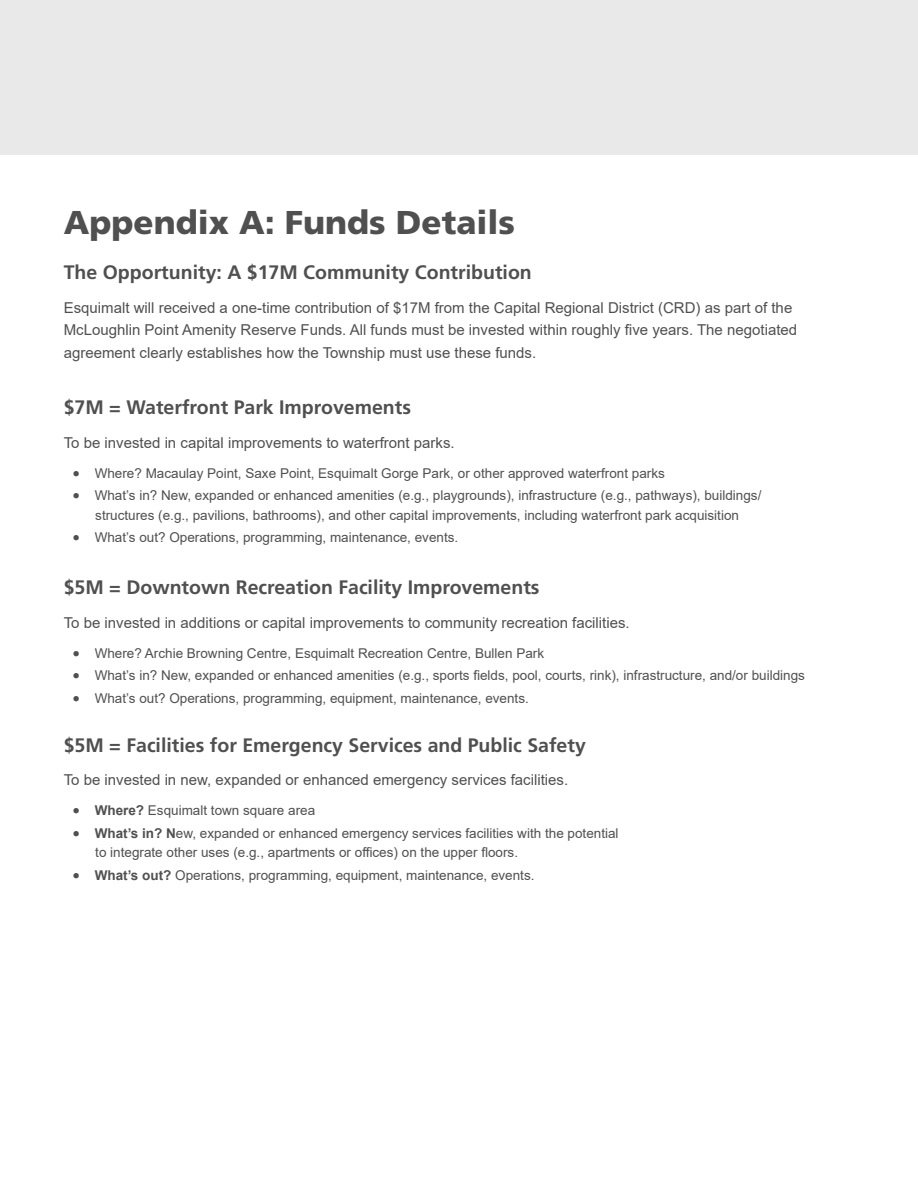
<style>
.page{position:relative;width:918px;height:1188px;background:#fff}
.page>*{position:absolute;margin:0;border:0;box-sizing:border-box;transform-origin:0 0}
.Basic{font:900 33px "Frutiger LT Std";color:#505050}
.Appendix_H2{font:700 19.5px "Frutiger LT Std";color:#505050}
.Appendix_Basic{font:15px/22.5px "Arial";color:#505050}
.t1{font:13.5px/19.5px "Arial";color:#505050;text-align:center}
.s1{font-weight:700}
</style>
<div class="page">
<div style="left:0;top:1px;width:917px;height:154px;background:#e9e9e9"></div>
<p class="Basic" style="left:64px;top:203px;width:453px">Appendix A: Funds Details</p>
<p class="Appendix_H2" style="left:64px;top:261px;width:470px">The Opportunity: A $17M Community Contribution</p>
<p class="Appendix_Basic" style="left:64px;top:296px;width:735px">Esquimalt will received a one-time contribution of $17M from the Capital Regional District (CRD) as part of the<br>McLoughlin Point Amenity Reserve Funds. All funds must be invested within roughly five years. The negotiated agreement clearly establishes how the Township must use these funds.</p>
<p class="Appendix_H2" style="left:64px;top:396px;width:349px">$7M = Waterfront Park Improvements</p>
<p class="Appendix_Basic" style="left:64px;top:431px;width:392px">To be invested in capital improvements to waterfront parks.</p>
<p class="t1" style="left:73px;top:463px;width:594px">• Where? Macaulay Point, Saxe Point, Esquimalt Gorge Park, or other approved waterfront parks</p>
<p class="t1" style="left:73px;top:486px;width:690px">• What’s in? New, expanded or enhanced amenities (e.g., playgrounds), infrastructure (e.g., pathways), buildings/ structures (e.g., pavilions, bathrooms), and other capital improvements, including waterfront park acquisition</p>
<p class="t1" style="left:73px;top:528px;width:387px">• What’s out? Operations, programming, maintenance, events.</p>
<p class="Appendix_H2" style="left:64px;top:576px;width:477px">$5M = Downtown Recreation Facility Improvements</p>
<p class="Appendix_Basic" style="left:64px;top:611px;width:568px">To be invested in additions or capital improvements to community recreation facilities.</p>
<p class="t1" style="left:73px;top:643px;width:473px">• Where? Archie Browning Centre, Esquimalt Recreation Centre, Bullen Park</p>
<p class="t1" style="left:73px;top:666px;width:734px">• What’s in? New, expanded or enhanced amenities (e.g., sports fields, pool, courts, rink), infrastructure, and/or buildings</p>
<p class="t1" style="left:73px;top:688px;width:458px">• What’s out? Operations, programming, equipment, maintenance, events.</p>
<p class="Appendix_H2" style="left:64px;top:733px;width:524px">$5M = Facilities for Emergency Services and Public Safety</p>
<p class="Appendix_Basic" style="left:64px;top:769px;width:506px">To be invested in new, expanded or enhanced emergency services facilities.</p>
<p class="t1" style="left:73px;top:801px;width:244px">• <span class="s1">Where?</span> Esquimalt town square area</p>
<p class="t1" style="left:95px;top:823px;width:525px;text-align:left;text-indent:-22px">• <span class="s1">What’s in? N</span>ew, expanded or enhanced emergency services facilities with the potential to integrate other uses (e.g., apartments or offices) on the upper floors.</p>
<p class="t1" style="left:73px;top:865px;width:463px">• <span class="s1">What’s out?</span> Operations, programming, equipment, maintenance, events.</p>
</div>
